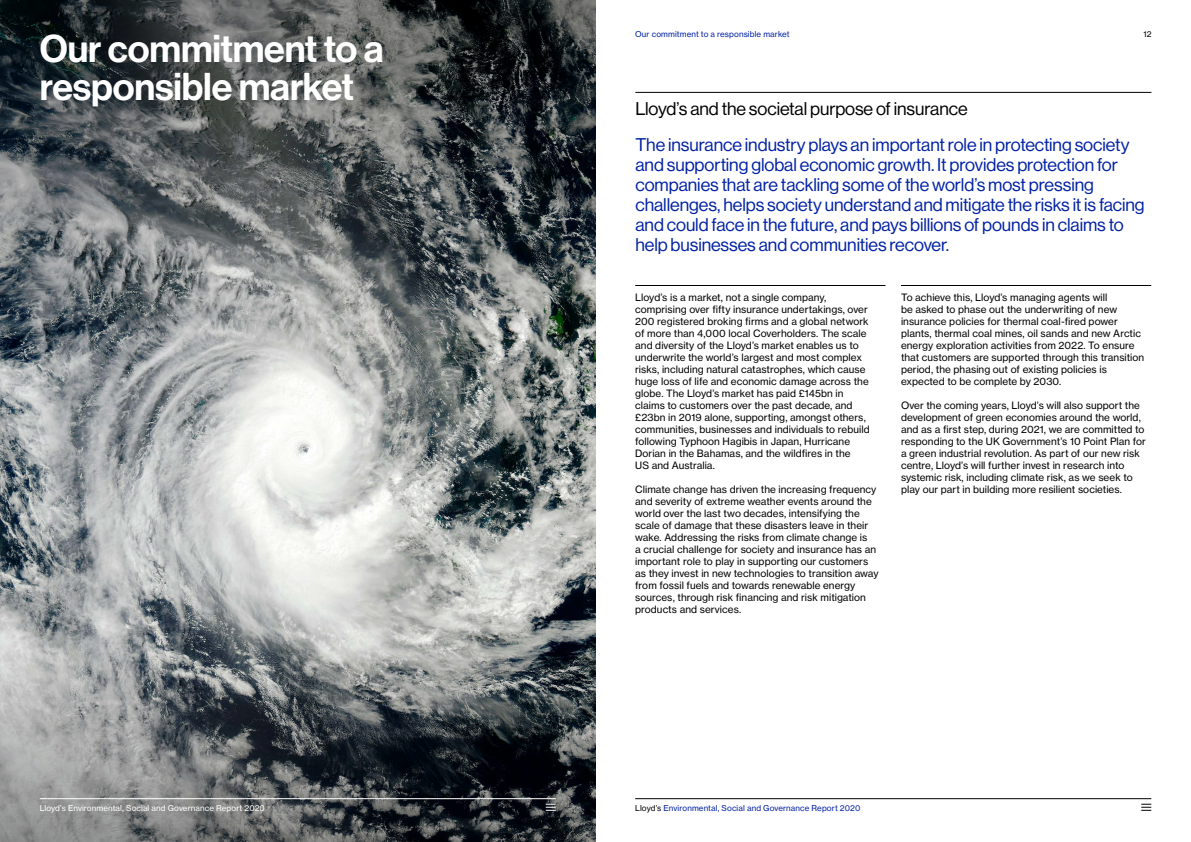
<style>
.page{position:relative;width:1191px;height:842px;background:#fff}
.page>*{position:absolute;margin:0;border:0;box-sizing:border-box;transform-origin:0 0}
.t1{font:500 38px/38px "Haas Grot Disp 65";letter-spacing:-.005em;color:#fff}
.t2{font:18px/20px "Haas Grot Disp 55 Roman";letter-spacing:-.005em;color:#0021a4}
.t3{font:18px "Haas Grot Disp 55 Roman";letter-spacing:-.005em;color:#000}
.t4{font:10px/12px "N Haas Grotesk TX Pro 55 Rg";letter-spacing:.005em;color:#000}
.t5{font:8px "N Haas Grotesk TX Pro 55 Rg";letter-spacing:.015em;color:#0021a4}
.t6{font:8px "N Haas Grotesk TX Pro 55 Rg";letter-spacing:.015em;color:#fff}
.t7{font:8px "N Haas Grotesk TX Pro 55 Rg";color:#000}
.s1{color:#000}
</style>
<div class="page">
<img style="left:0;top:355px;width:595px;height:294px">
<svg style="left:0;top:0;width:595px;height:355px;background:#595e60"></svg>
<svg style="left:0;top:649px;width:595px;height:193px;background:#616568"></svg>
<hr style="left:635px;top:798px;width:516px;height:1px;background:#000">
<svg style="left:1141px;top:804px;width:10px;height:7px"></svg>
<hr style="left:40px;top:798px;width:516px;height:1px;background:#fff">
<svg style="left:546px;top:804px;width:10px;height:7px"></svg>
<hr style="left:635px;top:285px;width:250px;height:1px;background:#000">
<hr style="left:901px;top:285px;width:250px;height:1px;background:#000">
<hr style="left:635px;top:92px;width:516px;height:1px;background:#000">
<h1 class="t1" style="left:40px;top:31px;width:345px">Our commitment to a responsible market</h1>
<p class="t6" style="left:40px;top:803px;width:227px">Lloyd’s Environmental, Social and Governance Report 2020</p>
<p class="t5" style="left:635px;top:29px;width:156px">Our commitment to a responsible market</p>
<p class="t7" style="left:1143px;top:29px;width:10px">12</p>
<h2 class="t3" style="left:635px;top:99px;width:334px">Lloyd’s and the societal purpose of insurance</h2>
<p class="t2" style="left:635px;top:135px;width:511px">The insurance industry plays an important role in protecting society and supporting global economic growth. It provides protection for companies that are tackling some of the world’s most pressing challenges, helps society understand and mitigate the risks it is facing and could face in the future, and pays billions of pounds in claims to help businesses and communities recover.</p>
<p class="t4" style="left:635px;top:292px;width:236px">Lloyd’s is a market, not a single company, comprising over fifty insurance undertakings, over 200 registered broking firms and a global network of more than 4,000 local Coverholders. The scale and diversity of the Lloyd’s market enables us to underwrite the world’s largest and most complex risks, including natural catastrophes, which cause huge loss of life and economic damage across the globe. The Lloyd’s market has paid £145bn in claims to customers over the past decade, and £23bn in 2019 alone, supporting, amongst others, communities, businesses and individuals to rebuild following Typhoon Hagibis in Japan, Hurricane Dorian in the Bahamas, and the wildfires in the<br>US and Australia.</p>
<p class="t4" style="left:635px;top:484px;width:245px">Climate change has driven the increasing frequency and severity of extreme weather events around the world over the last two decades, intensifying the scale of damage that these disasters leave in their wake. Addressing the risks from climate change is<br>a crucial challenge for society and insurance has an important role to play in supporting our customers as they invest in new technologies to transition away from fossil fuels and towards renewable energy sources, through risk financing and risk mitigation products and services.</p>
<p class="t4" style="left:901px;top:292px;width:245px">To achieve this, Lloyd’s managing agents will<br>be asked to phase out the underwriting of new insurance policies for thermal coal-fired power plants, thermal coal mines, oil sands and new Arctic energy exploration activities from 2022. To ensure that customers are supported through this transition period, the phasing out of existing policies is expected to be complete by 2030.</p>
<p class="t4" style="left:901px;top:400px;width:246px">Over the coming years, Lloyd’s will also support the development of green economies around the world, and as a first step, during 2021, we are committed to responding to the UK Government’s 10 Point Plan for a green industrial revolution. As part of our new risk centre, Lloyd’s will further invest in research into systemic risk, including climate risk, as we seek to play our part in building more resilient societies.</p>
<p class="t5" style="left:635px;top:803px;width:227px"><span class="s1">Lloyd’s</span> Environmental, Social and Governance Report 2020</p>
</div>
